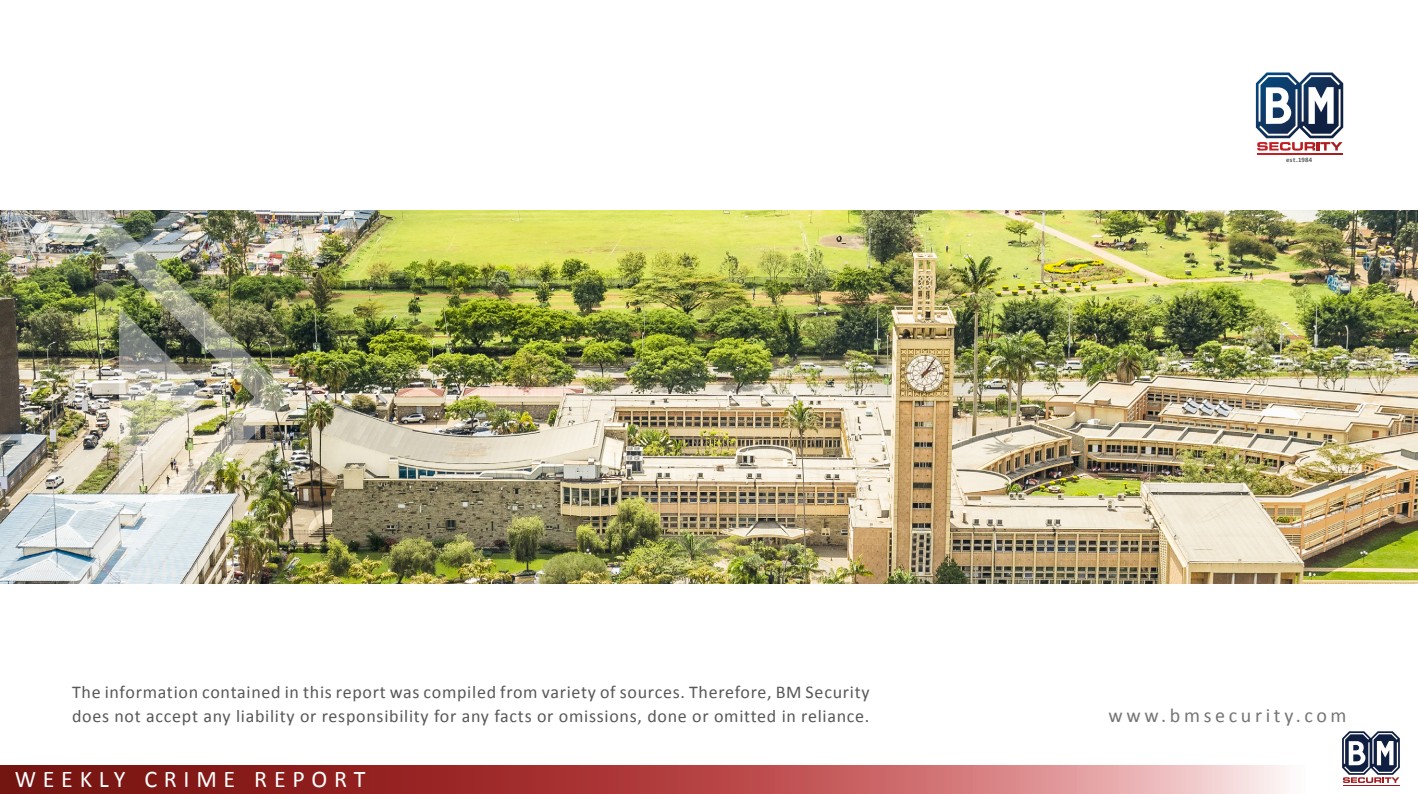
<style>
.page{position:relative;width:1418px;height:794px;background:#fff}
.page>*{position:absolute;margin:0;border:0;box-sizing:border-box;transform-origin:0 0}
.t1{font:24px "Calibri";letter-spacing:.28em;color:#fff}
.t2{font:20px "Calibri";letter-spacing:.185em;color:#757575}
.t3{font:18px/24px "Calibri";letter-spacing:.04em;color:#57585a}
.t4{font:700 6.8px "Calibri";letter-spacing:.04em;color:#57585a}
</style>
<div class="page">
<svg style="left:0;top:765px;width:1285px;height:29px;background:#b25352"></svg>
<svg style="left:1342px;top:731px;width:57px;height:52px"></svg>
<hr style="left:1342px;top:785px;width:57px;height:1px;background:#9e191d">
<svg style="left:1255px;top:72px;width:88px;height:79px"></svg>
<svg style="left:1257px;top:153px;width:85px;height:2px"></svg>
<img style="left:0;top:210px;width:1417px;height:373px">
<img style="left:1px;top:210px;width:291px;height:374px">
<img style="left:119px;top:307px;width:90px;height:180px">
<p class="t3" style="left:72px;top:680px;width:799px">The information contained in this report was compiled from variety of sources. Therefore, BM Security does not accept any liability or responsibility for any facts or omissions, done or omitted in reliance.</p>
<h1 class="t1" style="left:15px;top:764px;width:352px">WEEKLY CRIME REPORT</h1>
<p class="t4" style="left:1286px;top:155px;width:28px">est.1984</p>
<p class="t2" style="left:1108px;top:702px;width:240px">www.bmsecurity.com</p>
</div>
